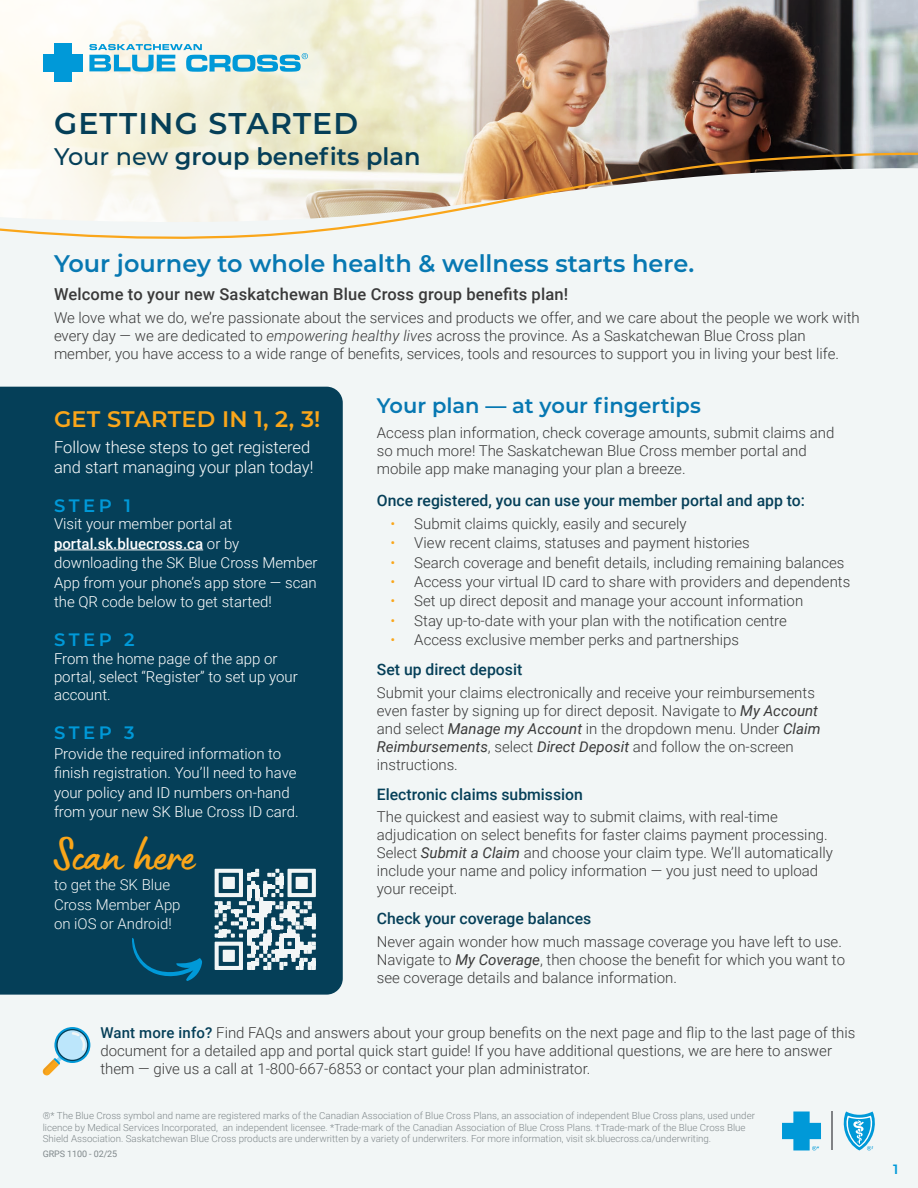
<style>
.page{position:relative;width:918px;height:1188px;background:#fff}
.page>*{position:absolute;margin:0;border:0;box-sizing:border-box;transform-origin:0 0}
.t1{font:48px "Lumios Marker";color:#faa61a}
.t2{font:600 30px "Montserrat";letter-spacing:.04em;color:#053f58}
.t3{font:600 24px "Montserrat";color:#0778b2}
.t4{font:600 24px "Montserrat";color:#053f58}
.t5{font:600 22.5px "Montserrat";letter-spacing:.01em;color:#faa61a}
.t6{font:600 21px "Montserrat";color:#0778b2}
.t7{font:600 18px "Montserrat";letter-spacing:.2em;color:#0099d8}
.t8{font:300 16.5px/19.8px "Roboto";color:#fff}
.t9{font:500 16.5px "Roboto";letter-spacing:.01em;color:#3a3a3a}
.t10{font:500 15.75px "Roboto";color:#053f58}
.t11{font:300 15px/18px "Roboto";color:#3a3a3a}
.t12{font:300 15px/19.5px "Roboto";color:#fff}
.t13{font:300 15px/19.5px "Roboto";color:#f2f6f6}
.t14{font:600 13.5px "Montserrat";color:#0099d8}
.t15{font:300 9.75px/11.7px "Roboto";color:#80888b}
.t16{font:9px "Roboto";letter-spacing:-.01em;color:#80888b}
.s1{font-weight:500}
.s2{font-style:italic}
.s3{color:#faa61a}
.s4{font-weight:400;font-style:italic}
.s5{font-weight:500;color:#053f58}
</style>
<div class="page">
<img style="left:0;top:0;width:918px;height:152px">
<div style="left:0;top:152px;width:918px;height:1036px;background:#f2f6f6"></div>
<div style="left:0;top:387px;width:343px;height:608px;background:#053f58"></div>
<hr style="left:54px;top:550px;width:149px;height:1px;background:#fff">
<svg style="left:131px;top:937px;width:71px;height:44px;background:#044d6c"></svg>
<svg style="left:215px;top:869px;width:101px;height:101px"></svg>
<div style="left:223px;top:950px;width:12px;height:12px;background:#f2f6f6"></div>
<svg style="left:843px;top:1112px;width:32px;height:38px"></svg>
<hr style="left:832px;top:1112px;width:1px;height:38px;background:#808285">
<svg style="left:782px;top:1112px;width:39px;height:38px"></svg>
<div style="left:54px;top:43px;width:17px;height:39px;background:#0099d8"></div>
<div style="left:43px;top:54px;width:39px;height:17px;background:#0099d8"></div>
<svg style="left:89px;top:44px;width:218px;height:28px;background:#93cfe0"></svg>
<svg style="left:43px;top:1056px;width:19px;height:19px"></svg>
<svg style="left:54px;top:1027px;width:36px;height:36px"></svg>
<svg style="left:56px;top:1029px;width:32px;height:32px"></svg>
<div style="left:58px;top:1030px;width:29px;height:30px;background:#bce6fb;border-radius:50%"></div>
<svg style="left:72px;top:1032px;width:14px;height:19px"></svg>
<h2 class="t2" style="left:54px;top:102px;width:306px">GETTING STARTED</h2>
<h3 class="t4" style="left:54px;top:140px;width:368px"><span class="s1">Your new</span> group benefits plan</h3>
<h3 class="t3" style="left:54px;top:247px;width:642px">Your journey to whole health &amp; wellness starts here.</h3>
<p class="t9" style="left:54px;top:283px;width:516px">Welcome to your new Saskatchewan Blue Cross group benefits plan!</p>
<p class="t11" style="left:54px;top:308px;width:807px">We love what we do, we’re passionate about the services and products we offer, and we care about the people we work with every day — we are dedicated to <span class="s2">empowering healthy lives</span> across the province. As a Saskatchewan Blue Cross plan member, you have access to a wide range of benefits, services, tools and resources to support you in living your best life.</p>
<h3 class="t5" style="left:54px;top:403px;width:268px">GET STARTED IN 1, 2, 3!</h3>
<p class="t8" style="left:54px;top:437px;width:261px">Follow these steps to get registered and start managing your plan today!</p>
<p class="t7" style="left:54px;top:493px;width:78px">STEP 1</p>
<p class="t12" style="left:54px;top:514px;width:265px">Visit your member portal at <span class="s1">portal.sk.bluecross.ca</span> or by downloading the SK Blue Cross Member<br>App from your phone’s app store — scan the QR code below to get started!</p>
<p class="t7" style="left:54px;top:627px;width:82px">STEP 2</p>
<p class="t12" style="left:54px;top:649px;width:245px;line-height:18px">From the home page of the app or portal, select “Register” to set up your account.</p>
<p class="t7" style="left:54px;top:720px;width:82px">STEP 3</p>
<p class="t12" style="left:54px;top:743px;width:246px">Provide the required information to finish registration. You’ll need to have your policy and ID numbers on-hand from your new SK Blue Cross ID card.</p>
<h1 class="t1" style="left:52px;top:824px;width:143px">Scan here</h1>
<p class="t13" style="left:54px;top:875px;width:128px">to get the SK Blue<br>Cross Member App on iOS or Android!</p>
<h3 class="t6" style="left:377px;top:391px;width:325px">Your plan — at your fingertips</h3>
<p class="t11" style="left:377px;top:423px;width:459px">Access plan information, check coverage amounts, submit claims and so much more! The Saskatchewan Blue Cross member portal and mobile app make managing your plan a breeze.</p>
<p class="t10" style="left:377px;top:490px;width:430px">Once registered, you can use your member portal and app to:</p>
<p class="t11" style="left:390px;top:514px;width:298px"><span class="s3">•</span> Submit claims quickly, easily and securely</p>
<p class="t11" style="left:390px;top:533px;width:361px"><span class="s3">•</span> View recent claims, statuses and payment histories</p>
<p class="t11" style="left:390px;top:553px;width:456px"><span class="s3">•</span> Search coverage and benefit details, including remaining balances</p>
<p class="t11" style="left:390px;top:572px;width:461px"><span class="s3">•</span> Access your virtual ID card to share with providers and dependents</p>
<p class="t11" style="left:390px;top:591px;width:414px"><span class="s3">•</span> Set up direct deposit and manage your account information</p>
<p class="t11" style="left:390px;top:611px;width:398px"><span class="s3">•</span> Stay up-to-date with your plan with the notification centre</p>
<p class="t11" style="left:390px;top:630px;width:350px"><span class="s3">•</span> Access exclusive member perks and partnerships</p>
<p class="t10" style="left:377px;top:658px;width:147px">Set up direct deposit</p>
<p class="t11" style="left:377px;top:683px;width:445px">Submit your claims electronically and receive your reimbursements even faster by signing up for direct deposit. Navigate to <span class="s4">My Account </span>and select <span class="s4">Manage my Account</span> in the dropdown menu. Under <span class="s4">Claim Reimbursements</span>, select <span class="s4">Direct Deposit</span> and follow the on-screen instructions.</p>
<p class="t10" style="left:377px;top:783px;width:208px">Electronic claims submission</p>
<p class="t11" style="left:377px;top:807px;width:457px">The quickest and easiest way to submit claims, with real-time adjudication on select benefits for faster claims payment processing.<br>Select <span class="s4">Submit a Claim</span> and choose your claim type. We’ll automatically include your name and policy information — you just need to upload your receipt.</p>
<p class="t10" style="left:377px;top:908px;width:216px">Check your coverage balances</p>
<p class="t11" style="left:377px;top:932px;width:470px">Never again wonder how much massage coverage you have left to use.<br>Navigate to <span class="s4">My Coverage</span>, then choose the benefit for which you want to see coverage details and balance information.</p>
<p class="t11" style="left:100px;top:1023px;width:757px"><span class="s5">Want more info?</span> Find FAQs and answers about your group benefits on the next page and flip to the last page of this document for a detailed app and portal quick start guide! If you have additional questions, we are here to answer them — give us a call at 1-800-667-6853 or contact your plan administrator.</p>
<p class="t15" style="left:43px;top:1109px;width:714px">®* The Blue Cross symbol and name are registered marks of the Canadian Association of Blue Cross Plans, an association of independent Blue Cross plans, used under licence by Medical Services Incorporated, an independent licensee. *Trade-mark of the Canadian Association of Blue Cross Plans. †Trade-mark of the Blue Cross Blue<br>Shield Association. Saskatchewan Blue Cross products are underwritten by a variety of underwriters. For more information, visit sk.bluecross.ca/underwriting.</p>
<p class="t16" style="left:43px;top:1147px;width:76px">GRPS 1100 - 02/25</p>
<p class="t14" style="left:893px;top:1159px;width:7px">1</p>
</div>
